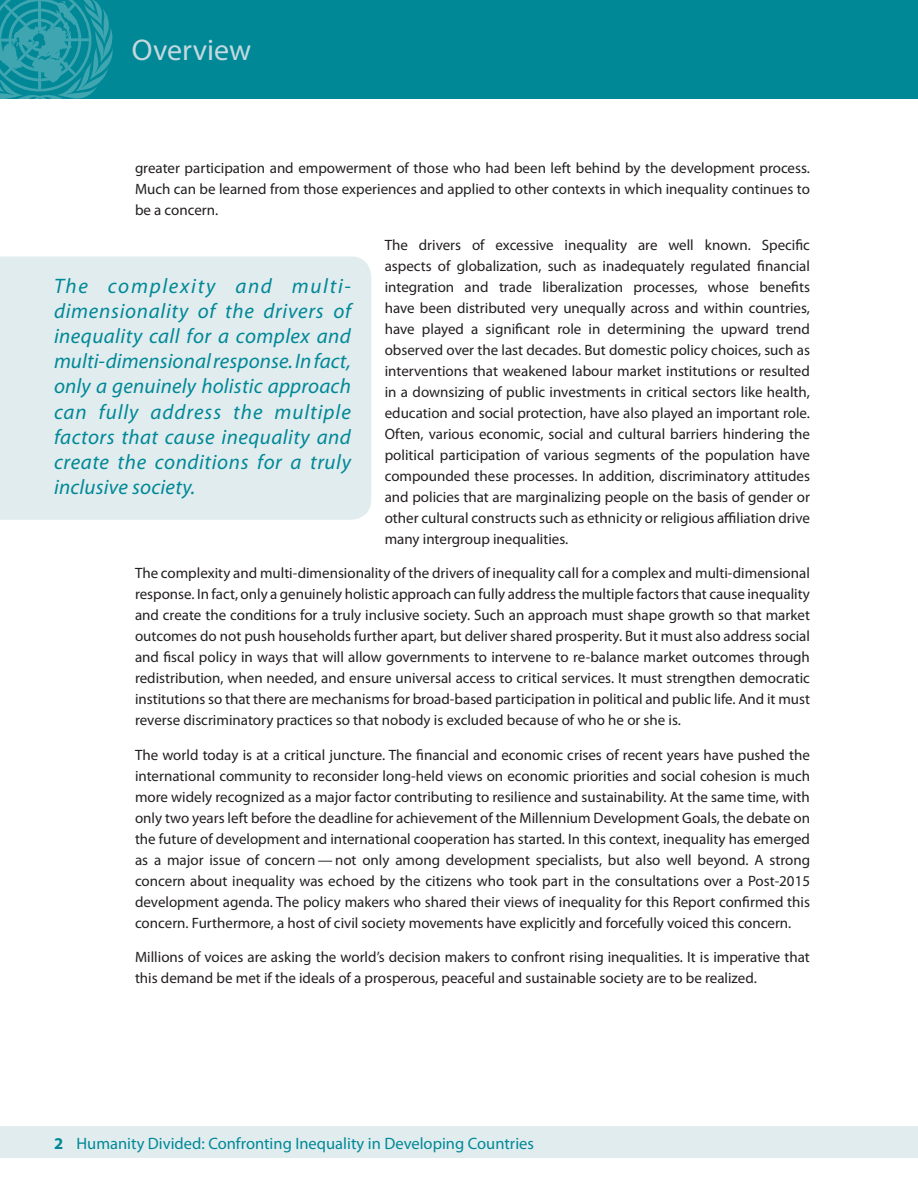
<style>
.page{position:relative;width:918px;height:1188px;background:#fff}
.page>*{position:absolute;margin:0;border:0;box-sizing:border-box;transform-origin:0 0}
.t1{font:30px "Myriad Pro";color:#c3d9de}
.t2{font:italic 21px/25.2px "Myriad Pro";letter-spacing:.03em;color:#008897;text-align:justify}
.t3{font:16.5px "Myriad Pro";color:#008897}
.t4{font:15px/21px "Myriad Pro";color:#231f20;text-align:justify}
.s1{font-weight:700}
</style>
<div class="page">
<div style="left:0;top:1126px;width:918px;height:32px;background:#e1ecee"></div>
<div style="left:0;top:0;width:918px;height:99px;background:#008897"></div>
<svg style="left:0;top:0;width:113px;height:99px"></svg>
<div style="left:0;top:256px;width:371px;height:264px;background:#e1ecee"></div>
<h1 class="t1" style="left:132px;top:31px;width:121px">Overview</h1>
<p class="t4" style="left:135px;top:157px;width:676px">greater participation and empowerment of those who had been left behind by the development process.<br>Much can be learned from those experiences and applied to other contexts in which inequality continues to be a concern.</p>
<p class="t4" style="left:385px;top:234px;width:427px">The drivers of excessive inequality are well known. Specific aspects of globalization, such as inadequately regulated financial integration and trade liberalization processes, whose benefits have been distributed very unequally across and within countries, have played a significant role in determining the upward trend observed over the last decades. But domestic policy choices, such as interventions that weakened labour market institutions or resulted in a downsizing of public investments in critical sectors like health, education and social protection, have also played an important role.<br>Often, various economic, social and cultural barriers hindering the political participation of various segments of the population have compounded these processes. In addition, discriminatory attitudes and policies that are marginalizing people on the basis of gender or other cultural constructs such as ethnicity or religious affiliation drive many intergroup inequalities.</p>
<p class="t4" style="left:135px;top:562px;width:677px">The complexity and multi-dimensionality of the drivers of inequality call for a complex and multi-dimensional response. In fact, only a genuinely holistic approach can fully address the multiple factors that cause inequality and create the conditions for a truly inclusive society. Such an approach must shape growth so that market outcomes do not push households further apart, but deliver shared prosperity. But it must also address social and fiscal policy in ways that will allow governments to intervene to re-balance market outcomes through redistribution, when needed, and ensure universal access to critical services. It must strengthen democratic institutions so that there are mechanisms for broad-based participation in political and public life. And it must reverse discriminatory practices so that nobody is excluded because of who he or she is.</p>
<p class="t4" style="left:135px;top:744px;width:677px">The world today is at a critical juncture. The financial and economic crises of recent years have pushed the international community to reconsider long-held views on economic priorities and social cohesion is much more widely recognized as a major factor contributing to resilience and sustainability. At the same time, with only two years left before the deadline for achievement of the Millennium Development Goals, the debate on the future of development and international cooperation has started. In this context, inequality has emerged as a major issue of concern — not only among development specialists, but also well beyond. A strong concern about inequality was echoed by the citizens who took part in the consultations over a Post-2015 development agenda. The policy makers who shared their views of inequality for this Report confirmed this concern. Furthermore, a host of civil society movements have explicitly and forcefully voiced this concern.</p>
<p class="t4" style="left:135px;top:946px;width:676px">Millions of voices are asking the world’s decision makers to confront rising inequalities. It is imperative that this demand be met if the ideals of a prosperous, peaceful and sustainable society are to be realized.</p>
<p class="t2" style="left:54px;top:273px;width:299px">The complexity and multi&shy;dimensionality of the drivers of inequality call for a complex and multi-dimensional response. In fact, only a genuinely holistic approach can fully address the multiple factors that cause inequality and create the conditions for a truly inclusive society.</p>
<p class="t3" style="left:54px;top:1133px;width:482px"><span class="s1">2</span> Humanity Divided: Confronting Inequality in Developing Countries</p>
</div>
